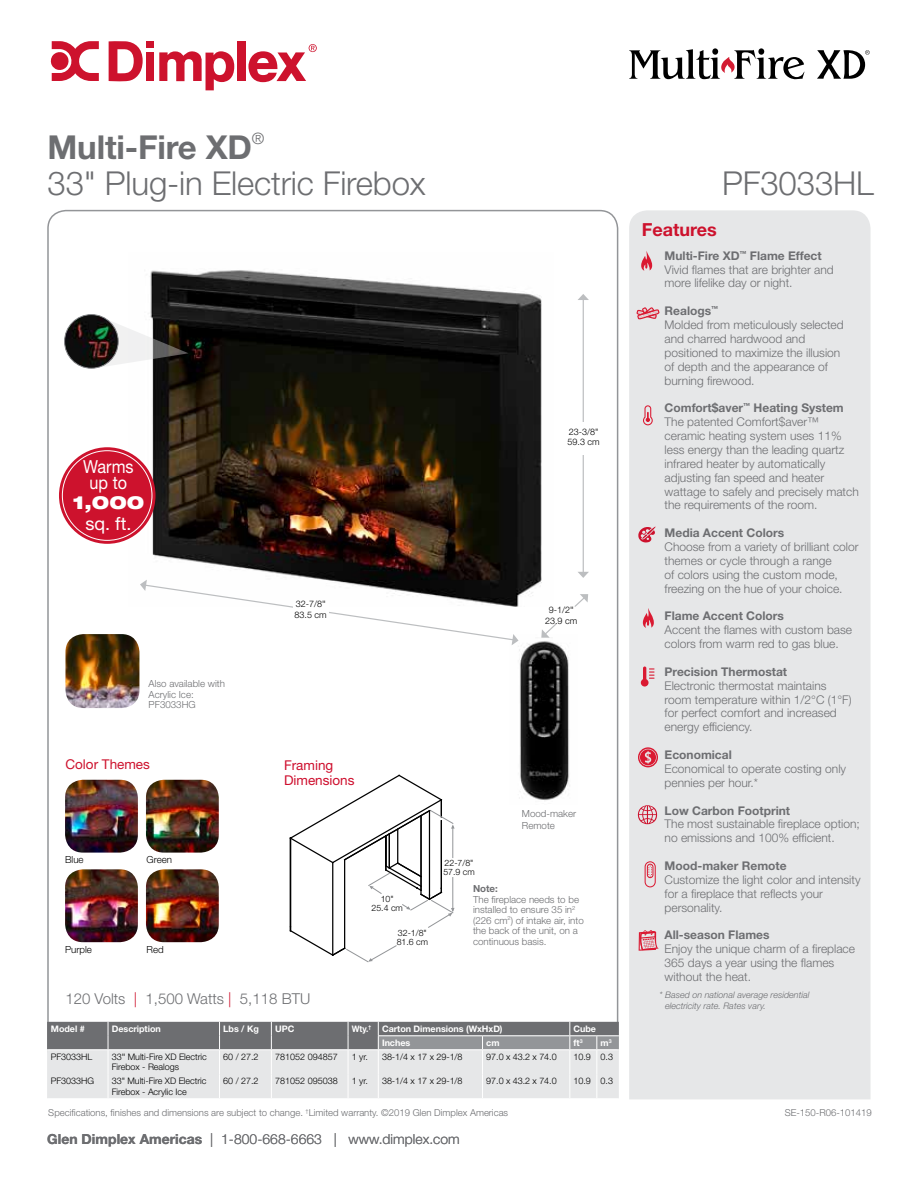
<style>
.page{position:relative;width:918px;height:1188px;background:#fff}
.page>*{position:absolute;margin:0;border:0;box-sizing:border-box;transform-origin:0 0}
.t1{font:300 33px "Helvetica Neue LT Std";letter-spacing:-.005em;color:#6d6e71}
.t2{font:700 33px "Helvetica Neue LT Std";letter-spacing:-.005em;color:#6d6e71}
.t3{font:18.15px "Helvetica Neue LT Std";color:#fff}
.t4{font:900 expanded 18.15px "Helvetica Neue LT Std";color:#fff}
.t5{font:18px/16.2px "Helvetica Neue LT Std";color:#fff;text-align:center;scale:.9 1}
.t6{font:700 18px "Helvetica Neue LT Std";color:#cd122d}
.t7{font:300 15.75px "Helvetica Neue LT Std";color:#6d6e71}
.t8{font:300 15px "Helvetica Neue LT Std";color:#6d6e71}
.t9{font:300 13.8px "Helvetica Neue LT Std";letter-spacing:.005em;color:#6d6e71}
.t10{font:13.5px/15px "Helvetica Neue LT Std";color:#ce0e2d}
.t11{font:13.5px "Helvetica Neue LT Std";color:#cd122d}
.t12{font:300 12px/13.8px "Helvetica Neue LT Std";color:#6d6e71}
.t13{font:700 12px "Helvetica Neue LT Std";color:#6d6e71}
.t14{font:300 9.75px/10.5px "Helvetica Neue LT Std";color:#6d6e71}
.t15{font:300 9.75px "Helvetica Neue LT Std";color:#000}
.t16{font:700 9.75px "Helvetica Neue LT Std";color:#6d6e71}
.t17{font:300 9.6px "Helvetica Neue LT Std";color:#6d6e71}
.t18{font:300 9px/10.5px "Helvetica Neue LT Std";letter-spacing:-.005em;color:#000}
.t19{font:italic 300 9px/10.5px "Helvetica Neue LT Std";color:#6d6e71}
.t20{font:700 9px "Helvetica Neue LT Std";letter-spacing:-.005em;color:#fff}
.t21{font:700 9px "Helvetica Neue LT Std";letter-spacing:-.005em;color:#fff;scale:.92 1}
.t22{font:300 8.85px/8.9px "Helvetica Neue LT Std";color:#000}
.s1{font-weight:400;font-stretch:condensed}
.s2{color:#cd122d}
.s3{font-weight:700}
</style>
<div class="page">
<div style="left:629px;top:210px;width:242px;height:889px;background:#e6e7e8"></div>
<svg style="left:109px;top:41px;width:34px;height:41px"></svg>
<div style="left:146px;top:41px;width:8px;height:7px;background:#cd122d"></div>
<div style="left:146px;top:52px;width:8px;height:29px;background:#cd122d"></div>
<svg style="left:159px;top:51px;width:75px;height:39px"></svg>
<div style="left:237px;top:41px;width:9px;height:40px;background:#cd122d"></div>
<svg style="left:248px;top:44px;width:69px;height:38px"></svg>
<svg style="left:50px;top:41px;width:49px;height:40px"></svg>
<svg style="left:629px;top:48px;width:175px;height:32px"></svg>
<svg style="left:817px;top:50px;width:53px;height:29px"></svg>
<img style="left:65px;top:780px;width:73px;height:73px">
<img style="left:146px;top:780px;width:73px;height:73px">
<img style="left:65px;top:869px;width:73px;height:73px">
<img style="left:146px;top:869px;width:73px;height:73px">
<img style="left:519px;top:641px;width:51px;height:160px">
<svg style="left:47px;top:1022px;width:572px;height:76px;background:#bfc0c2"></svg>
<svg style="left:641px;top:251px;width:11px;height:20px"></svg>
<svg style="left:643px;top:608px;width:11px;height:20px"></svg>
<svg style="left:643px;top:405px;width:10px;height:20px"></svg>
<svg style="left:636px;top:307px;width:23px;height:12px"></svg>
<svg style="left:641px;top:667px;width:14px;height:20px"></svg>
<svg style="left:638px;top:747px;width:20px;height:20px"></svg>
<svg style="left:639px;top:930px;width:20px;height:21px"></svg>
<svg style="left:638px;top:527px;width:18px;height:16px"></svg>
<img style="left:133px;top:270px;width:409px;height:326px">
<svg style="left:101px;top:317px;width:88px;height:50px"></svg>
<img style="left:65px;top:315px;width:53px;height:53px;border-radius:27px">
<div style="left:64px;top:314px;width:54px;height:54px;border:1px solid #808285;border-radius:50%"></div>
<div style="left:59px;top:447px;width:97px;height:97px;background:#cd122d;border-radius:50%"></div>
<img style="left:65px;top:634px;width:74px;height:74px">
<svg style="left:638px;top:805px;width:19px;height:19px"></svg>
<svg style="left:140px;top:580px;width:379px;height:65px"></svg>
<hr style="left:583px;top:299px;width:1px;height:274px;background:#bcbec0">
<svg style="left:578px;top:294px;width:11px;height:6px"></svg>
<svg style="left:578px;top:572px;width:11px;height:6px"></svg>
<div style="left:565px;top:423px;width:34px;height:32px;background:#fff"></div>
<div style="left:293px;top:601px;width:35px;height:21px;background:#fff"></div>
<svg style="left:541px;top:594px;width:47px;height:44px"></svg>
<svg style="left:645px;top:861px;width:11px;height:26px"></svg>
<svg style="left:289px;top:774px;width:166px;height:189px"></svg>
<h1 class="t2" style="left:48px;top:126px;width:206px">Multi-Fire XD</h1>
<h3 class="t7" style="left:252px;top:128px;width:14px">®</h3>
<h1 class="t1" style="left:48px;top:163px;width:380px">33" Plug-in Electric Firebox</h1>
<h3 class="t5" style="left:83px;top:458px;width:58px">Warms up to</h3>
<h2 class="t4" style="left:72px;top:491px;width:73px">1,000</h2>
<h2 class="t3" style="left:85px;top:512px;width:48px">sq. ft.</h2>
<p class="t18" style="left:568px;top:426px;width:34px">23-3/8"<br>59.3 cm</p>
<p class="t14" style="left:149px;top:679px;width:78px">Also available with<br>Acrylic Ice:<br>PF3033HG</p>
<p class="t11" style="left:65px;top:757px;width:86px">Color Themes</p>
<p class="t15" style="left:65px;top:853px;width:20px">Blue</p>
<p class="t15" style="left:65px;top:944px;width:28px">Purple</p>
<p class="t15" style="left:147px;top:853px;width:27px">Green</p>
<p class="t15" style="left:147px;top:944px;width:19px">Red</p>
<p class="t18" style="left:295px;top:598px;width:34px">32-7/8<span class="s1">"<br></span>83.5 cm</p>
<p class="t18" style="left:545px;top:605px;width:34px;text-align:center">9-1/2<span class="s1">"<br></span>23.9 cm</p>
<p class="t10" style="left:284px;top:757px;width:72px">Framing<br>Dimensions</p>
<p class="t22" style="left:371px;top:895px;width:33px;text-align:center">10"<br>25.4 cm</p>
<p class="t22" style="left:397px;top:928px;width:33px">32-1/8"<br>81.6 cm</p>
<p class="t22" style="left:443px;top:858px;width:33px">22-7/8"<br>57.9 cm</p>
<p class="t14" style="left:522px;top:808px;width:56px;line-height:12px">Mood-maker<br>Remote</p>
<p class="t16" style="left:473px;top:883px;width:26px">Note:</p>
<p class="t14" style="left:473px;top:894px;width:112px">The fireplace needs to be installed to ensure 35 in<sup>2 </sup>(226 cm<sup>2</sup>) of intake air, into the back of the unit, on a continuous basis.</p>
<p class="t8" style="left:65px;top:989px;width:246px">120 Volts <span class="s2">|</span> 1,500 Watts <span class="s2">|</span> 5,118 BTU</p>
<p class="t20" style="left:51px;top:1023px;width:35px">Model #</p>
<p class="t20" style="left:112px;top:1023px;width:51px">Description</p>
<p class="t20" style="left:223px;top:1023px;width:37px">Lbs / Kg</p>
<p class="t20" style="left:275px;top:1023px;width:21px">UPC</p>
<p class="t21" style="left:352px;top:1023px;width:165px">Wty.<sup>†</sup> Carton Dimensions (WxHxD)</p>
<p class="t20" style="left:574px;top:1023px;width:24px">Cube</p>
<p class="t20" style="left:382px;top:1037px;width:30px">Inches</p>
<p class="t20" style="left:486px;top:1037px;width:15px">cm</p>
<p class="t20" style="left:574px;top:1037px;width:10px">ft<sup>3</sup></p>
<p class="t20" style="left:601px;top:1037px;width:13px">m<sup>3</sup></p>
<p class="t18" style="left:51px;top:1051px;width:43px">PF3033HL</p>
<p class="t18" style="left:112px;top:1051px;width:97px">33<span class="s1">"</span> Multi-Fire XD Electric<br>Firebox - Realogs</p>
<p class="t18" style="left:223px;top:1051px;width:37px">60 / 27.2</p>
<p class="t18" style="left:275px;top:1051px;width:64px">781052 094857</p>
<p class="t18" style="left:352px;top:1051px;width:18px">1 yr.</p>
<p class="t18" style="left:382px;top:1051px;width:82px">38-1/4 x 17 x 29-1/8</p>
<p class="t18" style="left:486px;top:1051px;width:72px">97.0 x 43.2 x 74.0</p>
<p class="t18" style="left:574px;top:1051px;width:41px">10.9 0.3</p>
<p class="t18" style="left:51px;top:1076px;width:45px">PF3033HG</p>
<p class="t18" style="left:112px;top:1076px;width:96px">33" Multi-Fire XD Electric<br>Firebox - Acrylic Ice</p>
<p class="t18" style="left:223px;top:1076px;width:37px">60 / 27.2</p>
<p class="t18" style="left:275px;top:1076px;width:64px">781052 095038</p>
<p class="t18" style="left:352px;top:1076px;width:18px">1 yr.</p>
<p class="t18" style="left:382px;top:1076px;width:82px">38-1/4 x 17 x 29-1/8</p>
<p class="t18" style="left:486px;top:1076px;width:72px">97.0 x 43.2 x 74.0</p>
<p class="t18" style="left:574px;top:1076px;width:41px">10.9 0.3</p>
<h1 class="t1" style="left:722px;top:163px;width:153px">PF3033HL</h1>
<h3 class="t6" style="left:642px;top:218px;width:77px">Features</h3>
<p class="t12" style="left:665px;top:248px;width:171px"><span class="s3">Multi-Fire XD</span><sup>™</sup> <span class="s3">Flame Effect<br></span>Vivid flames that are brighter and more lifelike day or night.</p>
<p class="t12" style="left:665px;top:304px;width:181px"><span class="s3">Realogs</span><sup>™<br></sup>Molded from meticulously selected and charred hardwood and positioned to maximize the illusion of depth and the appearance of burning firewood.</p>
<p class="t12" style="left:665px;top:401px;width:196px"><span class="s3">Comfort$aver</span><sup>™</sup> <span class="s3">Heating System<br></span>The patented Comfort$aver™ ceramic heating system uses 11% less energy than the leading quartz infrared heater by automatically adjusting fan speed and heater wattage to safely and precisely match the requirements of the room.</p>
<p class="t13" style="left:665px;top:525px;width:121px">Media Accent Colors</p>
<p class="t12" style="left:665px;top:540px;width:196px">Choose from a variety of brilliant color themes or cycle through a range<br>of colors using the custom mode, freezing on the hue of your choice.</p>
<p class="t13" style="left:665px;top:609px;width:121px">Flame Accent Colors</p>
<p class="t12" style="left:665px;top:623px;width:189px">Accent the flames with custom base colors from warm red to gas blue.</p>
<p class="t13" style="left:665px;top:664px;width:124px">Precision Thermostat</p>
<p class="t12" style="left:665px;top:678px;width:188px">Electronic thermostat maintains room temperature within 1/2°C (1°F) for perfect comfort and increased energy efficiency.</p>
<p class="t13" style="left:665px;top:747px;width:69px">Economical</p>
<p class="t12" style="left:665px;top:762px;width:183px">Economical to operate costing only pennies per hour.*</p>
<p class="t13" style="left:665px;top:803px;width:127px">Low Carbon Footprint</p>
<p class="t12" style="left:665px;top:817px;width:197px">The most sustainable fireplace option; no emissions and 100% efficient.</p>
<p class="t13" style="left:665px;top:858px;width:124px">Mood-maker Remote</p>
<p class="t12" style="left:665px;top:873px;width:198px">Customize the light color and intensity for a fireplace that reflects your personality.</p>
<p class="t13" style="left:665px;top:928px;width:107px">All-season Flames</p>
<p class="t12" style="left:665px;top:942px;width:192px">Enjoy the unique charm of a fireplace<br>365 days a year using the flames without the heat.</p>
<p class="t19" style="left:665px;top:989px;width:146px;text-indent:-6px">* Based on national average residential electricity rate. Rates vary.</p>
<p class="t17" style="left:48px;top:1107px;width:461px">Specifications, finishes and dimensions are subject to change. <sup>†</sup>Limited warranty. ©2019 Glen Dimplex Americas</p>
<p class="t17" style="left:785px;top:1107px;width:89px">SE-150-R06-101419</p>
<p class="t9" style="left:47px;top:1131px;width:414px"><span class="s3">Glen Dimplex Americas</span> | 1-800-668-6663 | www.dimplex.com</p>
</div>
